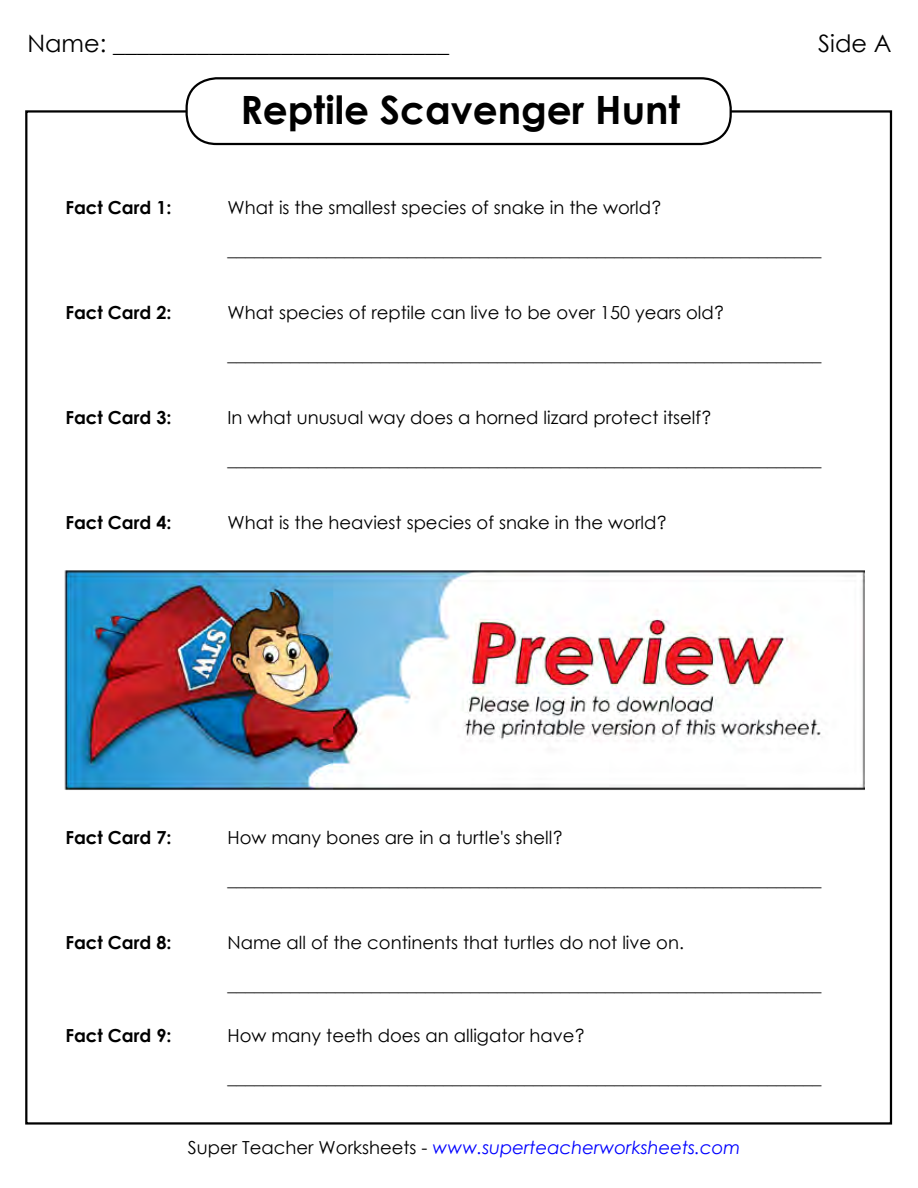
<style>
.page{position:relative;width:918px;height:1188px;background:#fff}
.page>*{position:absolute;margin:0;border:0;box-sizing:border-box;transform-origin:0 0}
.t1{font:700 39px "Century Gothic 2";color:#000}
.t2{font:24px "Century Gothic 2";color:#000}
.t3{font:18px "Century Gothic 2";color:#000}
.t4{font:700 18px "Century Gothic 2";color:#000}
.t5{font:italic 18px "Century Gothic 2";color:#00f}
.s1{font-style:normal;color:#000}
</style>
<div class="page">
<div style="left:186px;top:77px;width:546px;height:68px;border:2px solid #000;border-radius:30px"></div>
<img style="left:64px;top:570px;width:801px;height:220px">
<h2 class="t2" style="left:27px;top:26px;width:423px">Name: ____________________________</h2>
<h1 class="t1" style="left:240px;top:81px;width:441px">Reptile Scavenger Hunt</h1>
<h2 class="t2" style="left:818px;top:26px;width:75px">Side A</h2>
<p class="t4" style="left:65px;top:193px;width:108px">Fact Card 1:</p>
<p class="t3" style="left:227px;top:195px;width:436px">What is the smallest species of snake in the world?</p>
<p class="t3" style="left:227px;top:237px;width:595px">__________________________________________________________________</p>
<p class="t4" style="left:65px;top:298px;width:108px">Fact Card 2:</p>
<p class="t3" style="left:227px;top:300px;width:499px">What species of reptile can live to be over 150 years old?</p>
<p class="t3" style="left:227px;top:342px;width:595px">__________________________________________________________________</p>
<p class="t4" style="left:65px;top:403px;width:108px">Fact Card 3:</p>
<p class="t3" style="left:227px;top:405px;width:486px">In what unusual way does a horned lizard protect itself?</p>
<p class="t3" style="left:227px;top:447px;width:595px">__________________________________________________________________</p>
<p class="t4" style="left:65px;top:508px;width:108px">Fact Card 4:</p>
<p class="t3" style="left:227px;top:510px;width:441px">What is the heaviest species of snake in the world?</p>
<p class="t4" style="left:65px;top:823px;width:108px">Fact Card 7:</p>
<p class="t3" style="left:227px;top:825px;width:337px">How many bones are in a turtle's shell?</p>
<p class="t3" style="left:227px;top:867px;width:595px">__________________________________________________________________</p>
<p class="t4" style="left:65px;top:928px;width:108px">Fact Card 8:</p>
<p class="t3" style="left:227px;top:930px;width:458px">Name all of the continents that turtles do not live on.</p>
<p class="t3" style="left:227px;top:972px;width:595px">__________________________________________________________________</p>
<p class="t4" style="left:65px;top:1021px;width:108px">Fact Card 9:</p>
<p class="t3" style="left:227px;top:1023px;width:359px">How many teeth does an alligator have?</p>
<p class="t3" style="left:227px;top:1065px;width:595px">__________________________________________________________________</p>
<p class="t5" style="left:188px;top:1134px;width:554px"><span class="s1">Super Teacher Worksheets -</span> www.superteacherworksheets.com</p>
</div>
